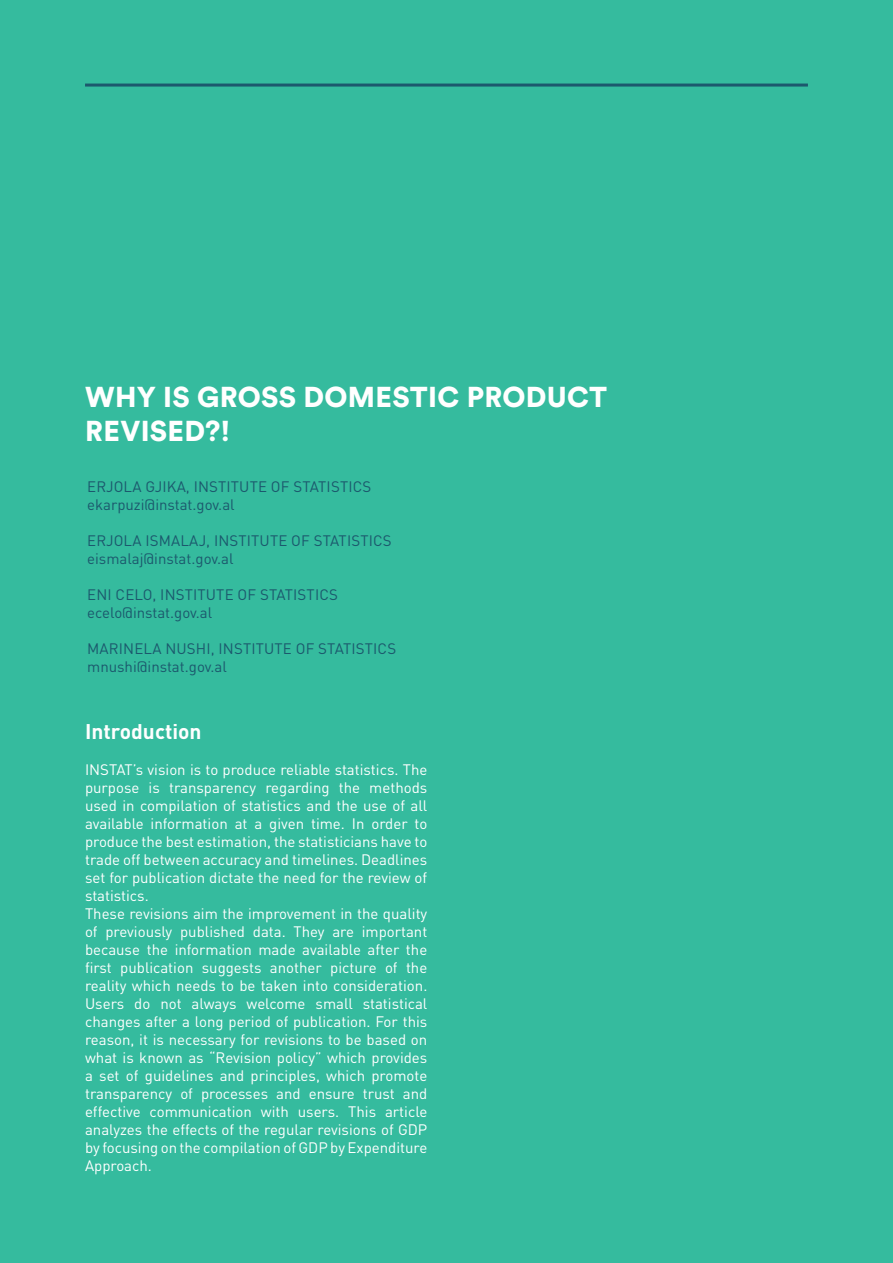
<style>
.page{position:relative;width:893px;height:1263px;background:#35bb9e}
.page>*{position:absolute;margin:0;border:0;box-sizing:border-box;transform-origin:0 0}
.t1{font:900 28.5px "Circular Std";letter-spacing:.01em;color:#fff}
.t2{font:700 21px "DIN Pro";color:#fff}
.t3{font:15px/18px "DIN Pro";color:#fff;text-align:justify}
.t4{font:15px "DIN Pro";letter-spacing:.01em;color:#1c586d}
</style>
<div class="page">
<hr style="left:85px;top:84px;width:723px;height:3px;background:#1c586d">
<p class="t1" style="left:85px;top:378px;width:523px">WHY IS GROSS DOMESTIC PRODUCT</p>
<p class="t1" style="left:85px;top:412px;width:147px">REVISED?!</p>
<p class="t4" style="left:87px;top:476px;width:286px">ERJOLA GJIKA, INSTITUTE OF STATISTICS</p>
<p class="t4" style="left:87px;top:494px;width:149px">ekarpuzi@instat.gov.al</p>
<p class="t4" style="left:87px;top:530px;width:306px">ERJOLA ISMALAJ, INSTITUTE OF STATISTICS</p>
<p class="t4" style="left:87px;top:548px;width:148px">eismalaj@instat.gov.al</p>
<p class="t4" style="left:87px;top:584px;width:252px">ENI CELO, INSTITUTE OF STATISTICS</p>
<p class="t4" style="left:87px;top:602px;width:127px">ecelo@instat.gov.al</p>
<p class="t4" style="left:87px;top:638px;width:310px">MARINELA NUSHI, INSTITUTE OF STATISTICS</p>
<p class="t4" style="left:87px;top:656px;width:141px">mnushi@instat.gov.al</p>
<p class="t2" style="left:85px;top:717px;width:118px">Introduction</p>
<p class="t3" style="left:85px;top:760px;width:344px">INSTAT’s vision is to produce reliable statistics. The purpose is transparency regarding the methods used in compilation of statistics and the use of all available information at a given time. In order to produce the best estimation, the statisticians have to trade off between accuracy and timelines. Deadlines set for publication dictate the need for the review of statistics.</p>
<p class="t3" style="left:85px;top:904px;width:344px">These revisions aim the improvement in the quality of previously published data. They are important because the information made available after the first publication suggests another picture of the reality which needs to be taken into consideration.<br>Users do not always welcome small statistical changes after a long period of publication. For this reason, it is necessary for revisions to be based on what is known as “Revision policy” which provides a set of guidelines and principles, which promote transparency of processes and ensure trust and effective communication with users. This article analyzes the effects of the regular revisions of GDP by focusing on the compilation of GDP by Expenditure Approach.</p>
</div>
